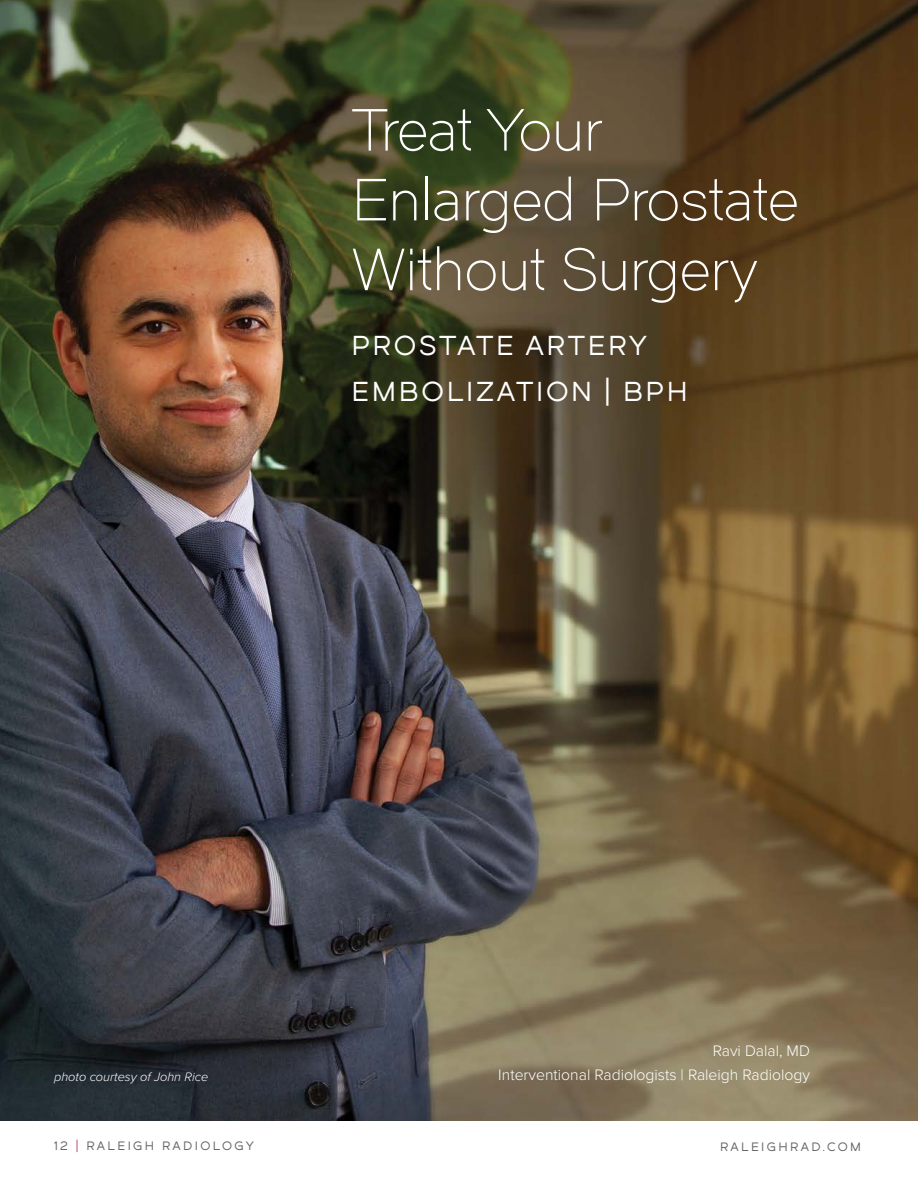
<style>
.page{position:relative;width:918px;height:1188px;background:#fff}
.page>*{position:absolute;margin:0;border:0;box-sizing:border-box;transform-origin:0 0}
.t1{font:58.5px/69.8px "Dual 300";color:#fff}
.t2{font:27px/46.5px "Dual 500";letter-spacing:.1em;color:#fff}
.t3{font:300 15.75px "Proxima Nova";color:#fff}
.t4{font:italic 300 12.75px "Proxima Nova";color:#fff}
.t5{font:12px "Dual 500";letter-spacing:.2em;color:#636466}
.s1{color:#b45580}
</style>
<div class="page">
<img style="left:0;top:0;width:918px;height:1120px">
<h1 class="t1" style="left:351px;top:96px;width:449px">Treat Your<br>Enlarged Prostate<br>Without Surgery</h1>
<h2 class="t2" style="left:351px;top:322px;width:338px">PROSTATE ARTERY<br>EMBOLIZATION | BPH</h2>
<p class="t3" style="left:713px;top:1039px;width:99px">Ravi Dalal, MD</p>
<p class="t4" style="left:54px;top:1067px;width:156px">photo courtesy of John Rice</p>
<p class="t3" style="left:498px;top:1063px;width:313px">Interventional Radiologists | Raleigh Radiology</p>
<p class="t5" style="left:54px;top:1138px;width:201px">12 <span class="s1">|</span> RALEIGH RADIOLOGY</p>
<p class="t5" style="left:720px;top:1139px;width:142px">RALEIGHRAD.COM</p>
</div>
